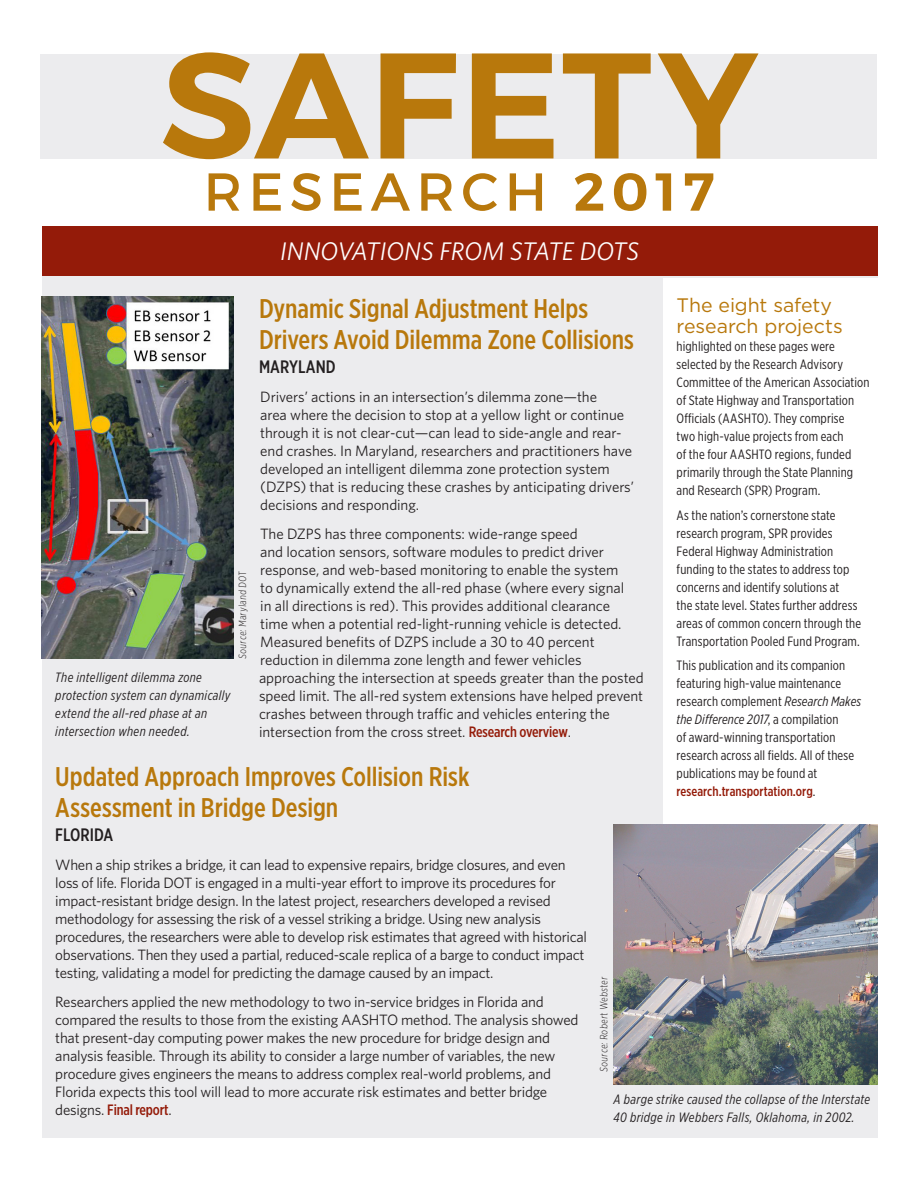
<style>
.page{position:relative;width:918px;height:1188px;background:#fff}
.page>*{position:absolute;margin:0;border:0;box-sizing:border-box;transform-origin:0 0}
.t1{font:600 150px "Montserrat";letter-spacing:.01em;color:#b8780c}
.t2{font:53.25px "Montserrat";letter-spacing:.12em;color:#b8780c}
.ProjectTitle{font:500 27px/31.5px "Gotham X Narrow";color:#b8780c}
.t3{font:italic 25.5px "Whitney";letter-spacing:.005em;color:#fff}
.IntroParagraph_-_dro{font:19.5px/21px "Gotham";letter-spacing:-.005em;color:#b8780c}
.ProjectTitle-2{font:500 18px "Gotham X Narrow";color:#231f20}
.Project_Body{font:15px/18px "Whitney";letter-spacing:-.015em;color:#231f20}
.IntroParagraph_-_dro-2{font:13.5px/18px "Gotham X Narrow";letter-spacing:.01em;color:#231f20}
.t4{font:italic 13.5px/18px "Gotham X Narrow";letter-spacing:.03em;color:#231f20}
.IntroParagraph_-_dro-3{font:300 10.5px "Gotham X Narrow";color:#231f20}
.s1{font-weight:600}
.s2{font-family:"Gotham X Narrow";font-weight:500;color:#941b09}
.s3{font-style:italic}
.s4{font-weight:500;color:#941b09}
</style>
<div class="page">
<div style="left:42px;top:276px;width:835px;height:862px;background:#ececee"></div>
<div style="left:663px;top:278px;width:241px;height:546px;background:#fff"></div>
<div style="left:40px;top:54px;width:837px;height:105px;background:#ececee"></div>
<div style="left:42px;top:226px;width:835px;height:50px;background:#941b09"></div>
<img style="left:42px;top:296px;width:191px;height:363px">
<img style="left:613px;top:824px;width:264px;height:260px">
<p class="t1" style="left:160px;top:12px;width:600px">SAFETY</p>
<p class="t2" style="left:204px;top:159px;width:512px">RESEARCH <span class="s1">2017</span></p>
<p class="t3" style="left:280px;top:234px;width:360px">INNOVATIONS FROM STATE DOTS</p>
<p class="ProjectTitle" style="left:259px;top:292px;width:376px">Dynamic Signal Adjustment Helps<br>Drivers Avoid Dilemma Zone Collisions</p>
<p class="ProjectTitle-2" style="left:259px;top:356px;width:78px">MARYLAND</p>
<p class="Project_Body" style="left:260px;top:388px;width:375px">Drivers’ actions in an intersection’s dilemma zone—the<br>area where the decision to stop at a yellow light or continue through it is not clear-cut—can lead to side-angle and rear&shy;end crashes. In Maryland, researchers and practitioners have developed an intelligent dilemma zone protection system (DZPS) that is reducing these crashes by anticipating drivers’ decisions and responding.</p>
<p class="Project_Body" style="left:259px;top:525px;width:386px">The DZPS has three components: wide-range speed<br>and location sensors, software modules to predict driver response, and web-based monitoring to enable the system<br>to dynamically extend the all-red phase (where every signal<br>in all directions is red). This provides additional clearance<br>time when a potential red-light-running vehicle is detected.<br>Measured benefits of DZPS include a 30 to 40 percent reduction in dilemma zone length and fewer vehicles approaching the intersection at speeds greater than the posted speed limit. The all-red system extensions have helped prevent crashes between through traffic and vehicles entering the intersection from the cross street. <span class="s2">Research overview</span>.</p>
<p class="ProjectTitle" style="left:55px;top:760px;width:416px">Updated Approach Improves Collision Risk<br>Assessment in Bridge Design</p>
<p class="ProjectTitle-2" style="left:55px;top:824px;width:59px">FLORIDA</p>
<p class="Project_Body" style="left:55px;top:856px;width:533px">When a ship strikes a bridge, it can lead to expensive repairs, bridge closures, and even loss of life. Florida DOT is engaged in a multi-year effort to improve its procedures for impact-resistant bridge design. In the latest project, researchers developed a revised methodology for assessing the risk of a vessel striking a bridge. Using new analysis procedures, the researchers were able to develop risk estimates that agreed with historical observations. Then they used a partial, reduced-scale replica of a barge to conduct impact testing, validating a model for predicting the damage caused by an impact.</p>
<p class="Project_Body" style="left:55px;top:992px;width:525px">Researchers applied the new methodology to two in-service bridges in Florida and compared the results to those from the existing AASHTO method. The analysis showed that present-day computing power makes the new procedure for bridge design and analysis feasible. Through its ability to consider a large number of variables, the new procedure gives engineers the means to address complex real-world problems, and Florida expects this tool will lead to more accurate risk estimates and better bridge designs. <span class="s2">Final report</span>.</p>
<p class="IntroParagraph_-_dro" style="left:677px;top:294px;width:168px">The eight safety research projects</p>
<p class="IntroParagraph_-_dro-2" style="left:677px;top:337px;width:194px">highlighted on these pages were selected by the Research Advisory Committee of the American Association of State Highway and Transportation Officials (AASHTO). They comprise<br>two high-value projects from each<br>of the four AASHTO regions, funded primarily through the State Planning and Research (SPR) Program.</p>
<p class="IntroParagraph_-_dro-2" style="left:677px;top:506px;width:186px">As the nation’s cornerstone state research program, SPR provides Federal Highway Administration funding to the states to address top concerns and identify solutions at<br>the state level. States further address areas of common concern through the Transportation Pooled Fund Program.</p>
<p class="IntroParagraph_-_dro-2" style="left:677px;top:657px;width:186px">This publication and its companion featuring high-value maintenance research complement <span class="s3">Research Makes the Difference 2017</span>, a compilation<br>of award-winning transportation research across all fields. All of these publications may be found at <span class="s4">research.transportation.org</span>.</p>
<p class="IntroParagraph_-_dro-3" style="left:236px;top:659px;width:90px;rotate:-90deg">Source: Maryland DOT</p>
<p class="t4" style="left:55px;top:668px;width:177px">The intelligent dilemma zone protection system can dynamically extend the all-red phase at an intersection when needed.</p>
<p class="IntroParagraph_-_dro-3" style="left:598px;top:1072px;width:97px;rotate:-90deg">Source: Robert Webster</p>
<p class="t4" style="left:613px;top:1090px;width:258px">A barge strike caused the collapse of the Interstate<br>40 bridge in Webbers Falls, Oklahoma, in 2002.</p>
</div>
